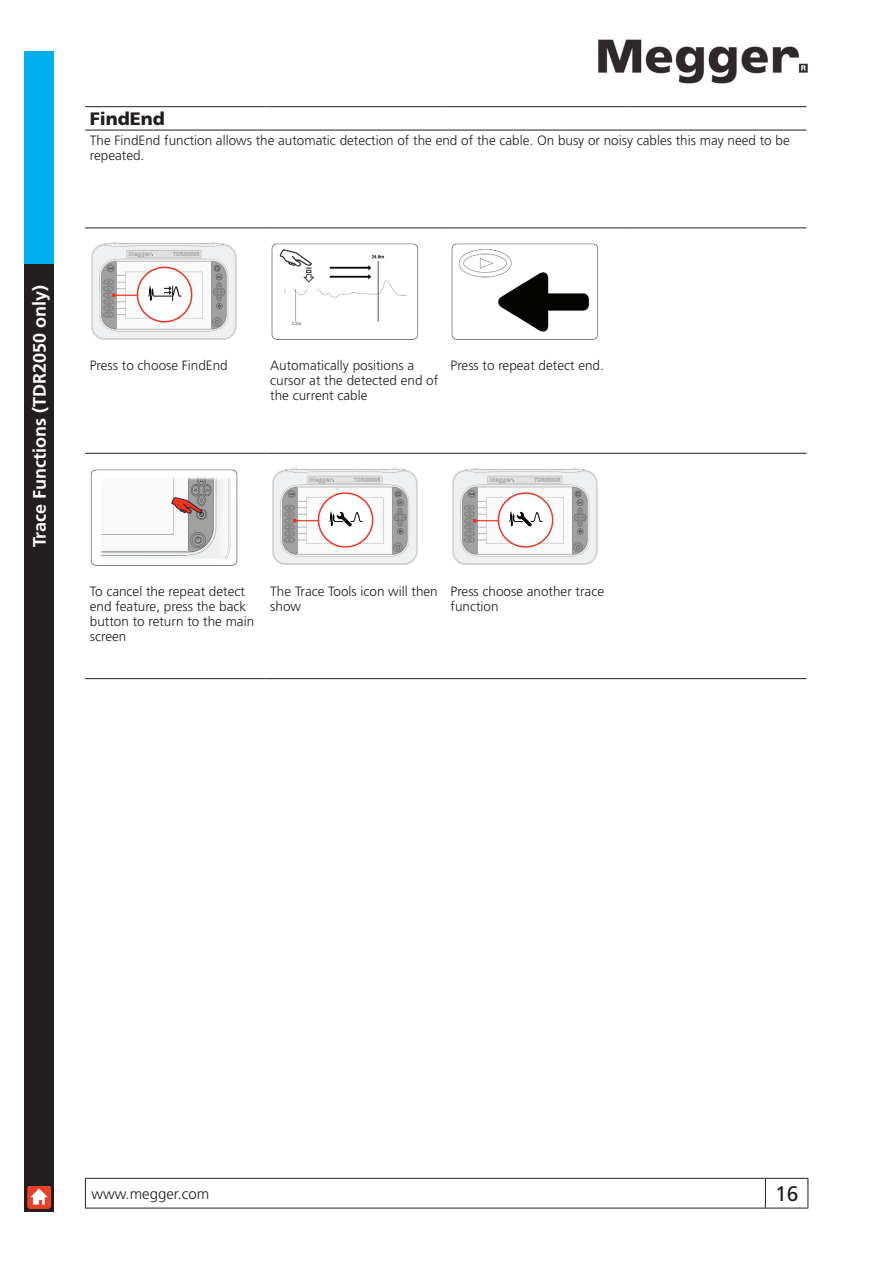
<style>
.page{position:relative;width:893px;height:1263px;background:#fff}
.page>*{position:absolute;margin:0;border:0;box-sizing:border-box;transform-origin:0 0}
.t1{font:21px "Frutiger LT Std";color:#231f20}
.t2{font:700 18px "Frutiger LT Std";color:#fff}
.t3{font:900 18px "Frutiger LT Std";color:#231f20}
.t4{font:300 15px "Frutiger LT Std";color:#231f20}
.t5{font:300 13.5px/15px "Frutiger LT Std";color:#231f20}
</style>
<div class="page">
<div style="left:24px;top:264px;width:30px;height:948px;background:#231f20"></div>
<hr style="left:85px;top:1178px;width:680px;height:1px;background:#231f20">
<svg style="left:85px;top:1179px;width:1px;height:29px"></svg>
<hr style="left:765px;top:1178px;width:43px;height:1px;background:#231f20">
<svg style="left:765px;top:1179px;width:1px;height:29px"></svg>
<svg style="left:807px;top:1179px;width:1px;height:29px"></svg>
<hr style="left:85px;top:1208px;width:680px;height:1px;background:#231f20">
<hr style="left:765px;top:1208px;width:43px;height:1px;background:#231f20">
<img style="left:27px;top:1186px;width:24px;height:22px">
<img style="left:598px;top:39px;width:210px;height:45px">
<div style="left:24px;top:51px;width:30px;height:213px;background:#00aeef"></div>
<hr style="left:626px;top:106px;width:180px;height:1px;background:#231f20">
<hr style="left:626px;top:130px;width:180px;height:1px;background:#231f20">
<hr style="left:626px;top:227px;width:180px;height:1px;background:#231f20">
<hr style="left:626px;top:453px;width:180px;height:1px;background:#231f20">
<hr style="left:626px;top:678px;width:180px;height:1px;background:#231f20">
<hr style="left:85px;top:106px;width:180px;height:1px;background:#231f20">
<hr style="left:265px;top:106px;width:181px;height:1px;background:#231f20">
<hr style="left:446px;top:106px;width:180px;height:1px;background:#231f20">
<hr style="left:85px;top:130px;width:180px;height:1px;background:#231f20">
<hr style="left:265px;top:130px;width:181px;height:1px;background:#231f20">
<hr style="left:446px;top:130px;width:180px;height:1px;background:#231f20">
<hr style="left:85px;top:227px;width:180px;height:1px;background:#231f20">
<hr style="left:265px;top:227px;width:181px;height:1px;background:#231f20">
<hr style="left:446px;top:227px;width:180px;height:1px;background:#231f20">
<hr style="left:85px;top:453px;width:180px;height:1px;background:#231f20">
<hr style="left:265px;top:453px;width:181px;height:1px;background:#231f20">
<hr style="left:446px;top:453px;width:180px;height:1px;background:#231f20">
<hr style="left:85px;top:678px;width:180px;height:1px;background:#231f20">
<hr style="left:265px;top:678px;width:181px;height:1px;background:#231f20">
<hr style="left:446px;top:678px;width:180px;height:1px;background:#231f20">
<img style="left:91px;top:242px;width:146px;height:98px">
<img style="left:271px;top:243px;width:148px;height:97px">
<img style="left:451px;top:243px;width:148px;height:97px">
<img style="left:90px;top:469px;width:148px;height:97px">
<img style="left:272px;top:468px;width:146px;height:97px">
<img style="left:452px;top:468px;width:146px;height:97px">
<h2 class="t3" style="left:90px;top:108px;width:77px">FindEnd</h2>
<p class="t5" style="left:90px;top:133px;width:701px">The FindEnd function allows the automatic detection of the end of the cable. On busy or noisy cables this may need to be repeated.</p>
<h2 class="t2" style="left:29px;top:547px;width:264px;rotate:-90deg">Trace Functions (TDR2050 only)</h2>
<p class="t5" style="left:90px;top:358px;width:139px">Press to choose FindEnd</p>
<p class="t5" style="left:270px;top:358px;width:170px">Automatically positions a cursor at the detected end of the current cable</p>
<p class="t5" style="left:451px;top:358px;width:155px">Press to repeat detect end.</p>
<p class="t5" style="left:90px;top:584px;width:166px">To cancel the repeat detect end feature, press the back button to return to the main screen</p>
<p class="t5" style="left:270px;top:584px;width:169px">The Trace Tools icon will then show</p>
<p class="t5" style="left:451px;top:584px;width:155px">Press choose another trace function</p>
<p class="t4" style="left:91px;top:1185px;width:119px">www.megger.com</p>
<h1 class="t1" style="left:775px;top:1181px;width:25px">16</h1>
</div>
